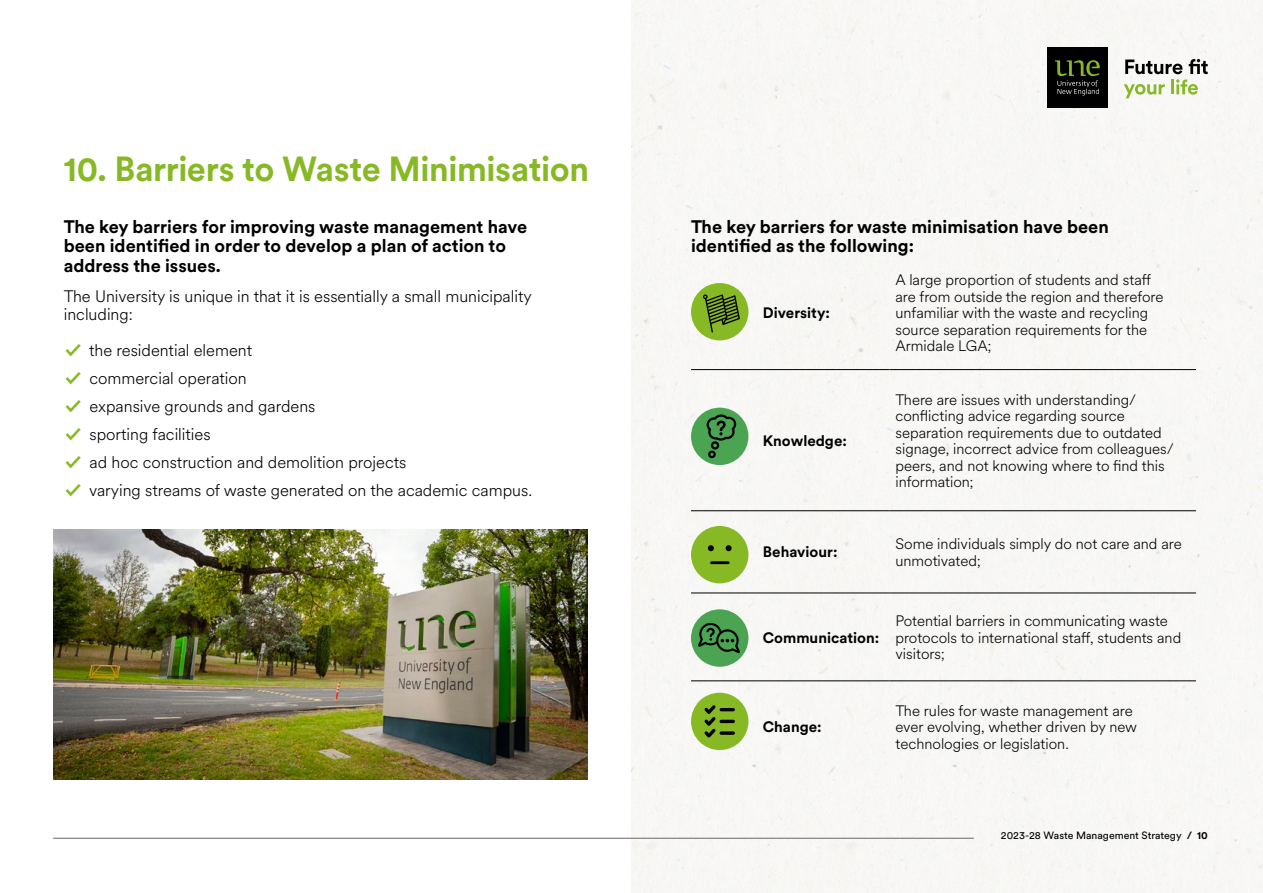
<style>
.page{position:relative;width:1263px;height:893px;background:#fff}
.page>*{position:absolute;margin:0;border:0;box-sizing:border-box;transform-origin:0 0}
.t1{font:700 34.5px "Circular XX";letter-spacing:-.01em;color:#87b925}
.t2{font:700 18px/19.5px "Circular XX";color:#000}
.t3{font:300 16.5px/18px "Circular XX";color:#000}
.t4{font:300 15px/16.5px "Circular XX";color:#000}
.t5{font:700 15px "Circular XX";color:#000}
.t6{font:10.5px "Circular XX";color:#000}
.s1{font-weight:900;color:#87b925}
.s2{font-weight:700}
</style>
<div class="page">
<div style="left:631px;top:0;width:632px;height:893px;background:#f8f7f5"></div>
<hr style="left:691px;top:369px;width:66px;height:1px;background:#000">
<hr style="left:757px;top:369px;width:132px;height:1px;background:#000">
<hr style="left:889px;top:369px;width:307px;height:1px;background:#000">
<hr style="left:691px;top:510px;width:66px;height:1px;background:#000">
<hr style="left:757px;top:510px;width:132px;height:1px;background:#000">
<hr style="left:889px;top:510px;width:307px;height:1px;background:#000">
<hr style="left:691px;top:593px;width:66px;height:1px;background:#000">
<hr style="left:757px;top:593px;width:132px;height:1px;background:#000">
<hr style="left:889px;top:593px;width:307px;height:1px;background:#000">
<hr style="left:691px;top:681px;width:66px;height:1px;background:#000">
<hr style="left:757px;top:681px;width:132px;height:1px;background:#000">
<hr style="left:889px;top:681px;width:307px;height:1px;background:#000">
<div style="left:691px;top:526px;width:57px;height:57px;background:#87b925;border-radius:50%"></div>
<div style="left:691px;top:609px;width:57px;height:58px;background:#4ba451;border-radius:50%"></div>
<div style="left:691px;top:693px;width:57px;height:57px;background:#87b925;border-radius:50%"></div>
<div style="left:691px;top:408px;width:57px;height:57px;background:#4ba451;border-radius:50%"></div>
<div style="left:691px;top:283px;width:57px;height:57px;background:#87b925;border-radius:50%"></div>
<img style="left:53px;top:529px;width:534px;height:250px">
<hr style="left:53px;top:838px;width:921px;height:1px;background:#6c6768">
<svg style="left:703px;top:294px;width:37px;height:38px"></svg>
<svg style="left:698px;top:623px;width:42px;height:30px"></svg>
<div style="left:1047px;top:47px;width:61px;height:60px;background:#000"></div>
<svg style="left:1055px;top:60px;width:45px;height:35px"></svg>
<svg style="left:1124px;top:59px;width:84px;height:39px"></svg>
<svg style="left:707px;top:414px;width:29px;height:44px"></svg>
<hr style="left:720px;top:708px;width:15px;height:3px;background:#000;border-radius:2px">
<hr style="left:720px;top:720px;width:15px;height:3px;background:#000;border-radius:2px">
<svg style="left:720px;top:731px;width:15px;height:4px"></svg>
<svg style="left:704px;top:705px;width:12px;height:32px"></svg>
<svg style="left:708px;top:545px;width:6px;height:6px"></svg>
<svg style="left:726px;top:545px;width:6px;height:6px"></svg>
<hr style="left:710px;top:561px;width:19px;height:3px;background:#000">
<h1 class="t1" style="left:64px;top:145px;width:527px">10. Barriers to Waste Minimisation</h1>
<p class="t2" style="left:64px;top:216px;width:465px">The key barriers for improving waste management have been identified in order to develop a plan of action to address the issues.</p>
<p class="t3" style="left:64px;top:287px;width:469px">The University is unique in that it is essentially a small municipality including:</p>
<p class="t3" style="left:65px;top:341px;width:188px"><span class="s1">✓</span> the residential element</p>
<p class="t3" style="left:65px;top:369px;width:183px"><span class="s1">✓</span> commercial operation</p>
<p class="t3" style="left:65px;top:397px;width:252px"><span class="s1">✓</span> expansive grounds and gardens</p>
<p class="t3" style="left:65px;top:425px;width:147px"><span class="s1">✓</span> sporting facilities</p>
<p class="t3" style="left:65px;top:453px;width:343px"><span class="s1">✓</span> ad hoc construction and demolition projects</p>
<p class="t3" style="left:65px;top:481px;width:468px"><span class="s1">✓</span> varying streams of waste generated on the academic campus.</p>
<p class="t2" style="left:691px;top:216px;width:419px">The key barriers for waste minimisation have been identified as the following:</p>
<p class="t5" style="left:763px;top:303px;width:68px">Diversity:</p>
<p class="t5" style="left:763px;top:430px;width:86px">Knowledge:</p>
<p class="t4" style="left:895px;top:271px;width:269px">A large proportion of students and staff are from outside the region and therefore unfamiliar with the waste and recycling source separation requirements for the Armidale LGA;</p>
<p class="t4" style="left:895px;top:390px;width:280px">There are issues with understanding/ conflicting advice regarding source separation requirements due to outdated signage, incorrect advice from colleagues/ peers, and not knowing where to find this information;</p>
<p class="t5" style="left:763px;top:542px;width:76px">Behaviour:</p>
<p class="t4" style="left:895px;top:535px;width:288px">Some individuals simply do not care and are unmotivated;</p>
<p class="t5" style="left:763px;top:627px;width:118px">Communication:</p>
<p class="t4" style="left:895px;top:612px;width:287px">Potential barriers in communicating waste protocols to international staff, students and visitors;</p>
<p class="t5" style="left:763px;top:717px;width:60px">Change:</p>
<p class="t4" style="left:895px;top:701px;width:243px">The rules for waste management are ever evolving, whether driven by new technologies or legislation.</p>
<p class="t6" style="left:1001px;top:828px;width:208px">2023-28 Waste Management Strategy <span class="s2">/ 10</span></p>
</div>
